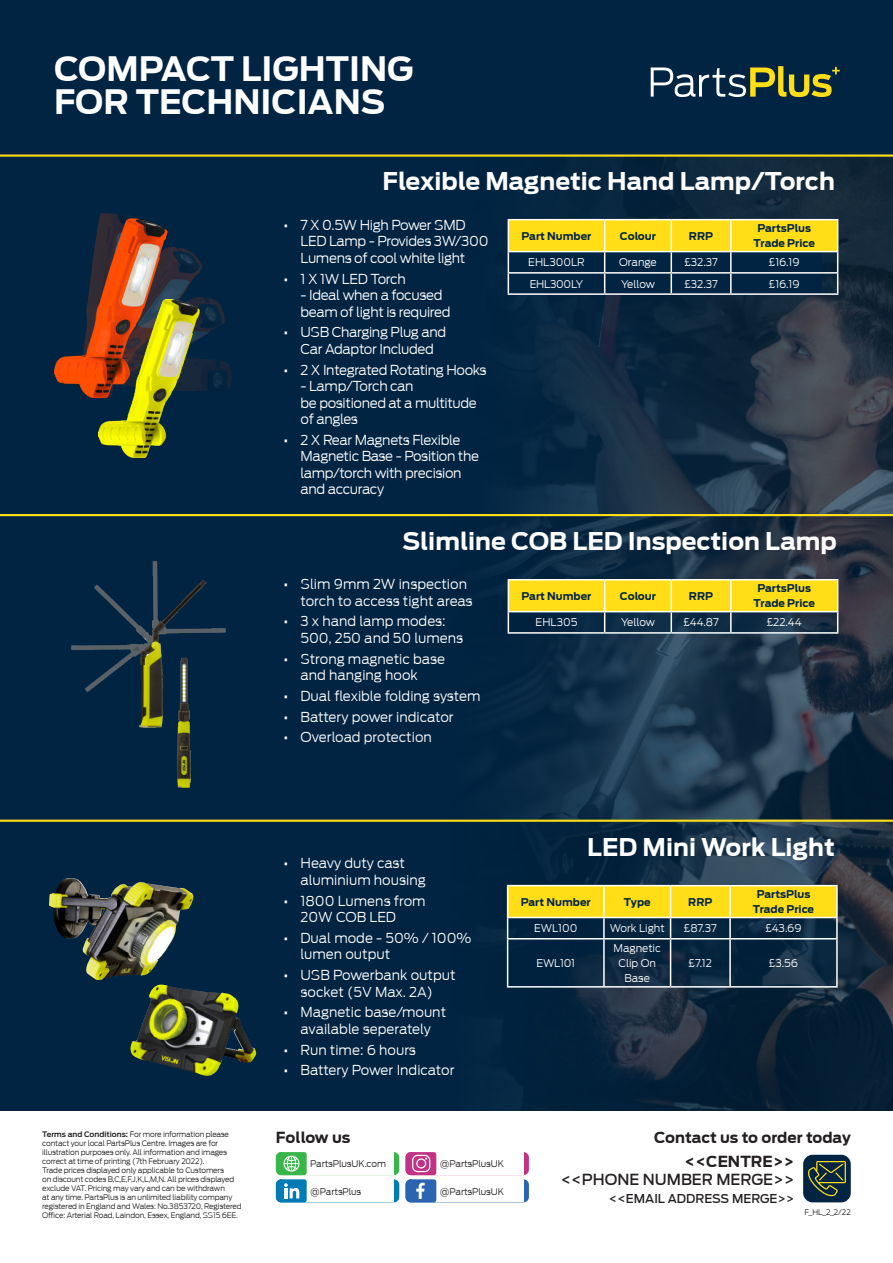
<style>
.page{position:relative;width:893px;height:1263px;background:#fff}
.page>*{position:absolute;margin:0;border:0;box-sizing:border-box;transform-origin:0 0}
.t1{font:700 33px/33px "Ford Antenna";color:#fff}
.t2{font:700 24px "Ford Antenna";color:#fff}
.t3{font:700 15px "Ford Antenna";color:#231f20}
.t4{font:500 15px "Ford Antenna";color:#231f20}
.t5{font:300 13.5px/16.5px "Ford Antenna";color:#fff}
.t6{font:300 13.5px/16.5px "Ford Antenna";letter-spacing:-.02em;color:#fff}
.t7{font:500 12px "Ford Antenna";color:#231f20}
.t8{font:300 10.5px/15px "Ford Antenna";color:#fff;text-align:center}
.t9{font:700 10.5px "Ford Antenna";color:#002442}
.t10{font:300 10.5px "Ford Antenna";letter-spacing:-.025em;color:#fff}
.t11{font:300 9px "Ford Antenna";letter-spacing:-.01em;color:#231f20}
.t12{font:300 7.5px/9px "Ford Antenna";letter-spacing:-.02em;color:#231f20}
.s1{font-weight:500}
.s2{font-weight:600}
</style>
<div class="page">
<div style="left:0;top:0;width:893px;height:1111px;background:#002442"></div>
<img style="left:446px;top:516px;width:447px;height:595px">
<img style="left:508px;top:157px;width:385px;height:357px">
<hr style="left:0;top:154px;width:893px;height:3px;background:#ffdd17">
<img style="left:54px;top:213px;width:178px;height:184px">
<img style="left:99px;top:300px;width:100px;height:158px">
<hr style="left:508px;top:219px;width:97px;height:1px;background:#fff">
<hr style="left:605px;top:219px;width:66px;height:1px;background:#fff">
<hr style="left:671px;top:219px;width:60px;height:1px;background:#fff">
<hr style="left:731px;top:219px;width:107px;height:1px;background:#fff">
<svg style="left:508px;top:220px;width:330px;height:73px"></svg>
<hr style="left:508px;top:293px;width:97px;height:2px;background:#fff">
<hr style="left:605px;top:293px;width:66px;height:2px;background:#fff">
<hr style="left:671px;top:293px;width:60px;height:2px;background:#fff">
<hr style="left:731px;top:293px;width:107px;height:2px;background:#fff">
<hr style="left:508px;top:579px;width:97px;height:1px;background:#fff">
<hr style="left:605px;top:579px;width:66px;height:1px;background:#fff">
<hr style="left:671px;top:579px;width:60px;height:1px;background:#fff">
<hr style="left:731px;top:579px;width:107px;height:1px;background:#fff">
<svg style="left:508px;top:580px;width:330px;height:52px"></svg>
<hr style="left:508px;top:632px;width:97px;height:2px;background:#fff">
<hr style="left:605px;top:632px;width:66px;height:2px;background:#fff">
<hr style="left:671px;top:632px;width:60px;height:2px;background:#fff">
<hr style="left:731px;top:632px;width:107px;height:2px;background:#fff">
<svg style="left:508px;top:939px;width:328px;height:47px"></svg>
<hr style="left:507px;top:885px;width:97px;height:1px;background:#fff">
<hr style="left:604px;top:885px;width:67px;height:1px;background:#fff">
<hr style="left:671px;top:885px;width:59px;height:1px;background:#fff">
<hr style="left:730px;top:885px;width:108px;height:1px;background:#fff">
<hr style="left:836px;top:886px;width:2px;height:31px;background:#fff">
<svg style="left:507px;top:886px;width:330px;height:52px"></svg>
<hr style="left:730px;top:917px;width:108px;height:1px;background:#fff">
<hr style="left:729px;top:918px;width:2px;height:20px;background:#fff">
<hr style="left:836px;top:918px;width:2px;height:20px;background:#fff">
<hr style="left:507px;top:938px;width:97px;height:1px;background:#fff">
<hr style="left:507px;top:939px;width:1px;height:47px;background:#fff">
<hr style="left:604px;top:938px;width:67px;height:1px;background:#fff">
<hr style="left:603px;top:939px;width:2px;height:47px;background:#fff">
<hr style="left:671px;top:938px;width:59px;height:1px;background:#fff">
<hr style="left:670px;top:939px;width:1px;height:47px;background:#fff">
<hr style="left:730px;top:938px;width:108px;height:1px;background:#fff">
<hr style="left:729px;top:939px;width:2px;height:47px;background:#fff">
<hr style="left:836px;top:939px;width:2px;height:47px;background:#fff">
<hr style="left:507px;top:986px;width:97px;height:1px;background:#fff">
<hr style="left:604px;top:986px;width:67px;height:1px;background:#fff">
<hr style="left:671px;top:986px;width:59px;height:1px;background:#fff">
<hr style="left:730px;top:986px;width:108px;height:1px;background:#fff">
<img style="left:49px;top:878px;width:144px;height:102px">
<img style="left:130px;top:984px;width:126px;height:92px">
<img style="left:71px;top:561px;width:155px;height:167px">
<img style="left:172px;top:655px;width:21px;height:132px">
<svg style="left:651px;top:66px;width:189px;height:31px"></svg>
<hr style="left:0;top:820px;width:893px;height:2px;background:#ffdd17">
<hr style="left:0;top:514px;width:893px;height:2px;background:#ffdd17">
<div style="left:803px;top:1155px;width:48px;height:47px;background:#002442;border-radius:10px"></div>
<svg style="left:808px;top:1161px;width:38px;height:35px"></svg>
<svg style="left:405px;top:1152px;width:124px;height:50px"></svg>
<svg style="left:276px;top:1152px;width:123px;height:50px"></svg>
<p class="t1" style="left:54px;top:53px;width:361px">COMPACT LIGHTING<br>FOR TECHNICIANS</p>
<p class="t2" style="left:382px;top:167px;width:454px">Flexible Magnetic Hand Lamp/Torch</p>
<p class="t6" style="left:300px;top:217px;width:190px;text-indent:-17px"><span class="s1">•</span> 7 X 0.5W High Power SMD<br>LED Lamp - Provides 3W/300<br>Lumens of cool white light</p>
<p class="t6" style="left:283px;top:270px;width:124px"><span class="s1">•</span> 1 X 1W LED Torch</p>
<p class="t6" style="left:300px;top:287px;width:151px">- Ideal when a focused beam of light is required</p>
<p class="t6" style="left:283px;top:324px;width:164px;text-align:center"><span class="s1">•</span> USB Charging Plug and<br>Car Adaptor Included</p>
<p class="t6" style="left:283px;top:361px;width:205px"><span class="s1">•</span> 2 X Integrated Rotating Hooks</p>
<p class="t6" style="left:300px;top:378px;width:178px">- Lamp/Torch can<br>be positioned at a multitude of angles</p>
<p class="t6" style="left:300px;top:432px;width:180px;text-indent:-17px"><span class="s1">•</span> 2 X Rear Magnets Flexible<br>Magnetic Base - Position the lamp/torch with precision and accuracy</p>
<p class="t9" style="left:522px;top:230px;width:71px">Part Number</p>
<p class="t9" style="left:620px;top:230px;width:38px">Colour</p>
<p class="t9" style="left:689px;top:230px;width:26px">RRP</p>
<p class="t9" style="left:757px;top:222px;width:55px">PartsPlus</p>
<p class="t9" style="left:754px;top:237px;width:63px">Trade Price</p>
<p class="t8" style="left:528px;top:255px;width:58px">EHL300LR</p>
<p class="t8" style="left:619px;top:255px;width:39px">Orange</p>
<p class="t8" style="left:684px;top:255px;width:35px">£32.37</p>
<p class="t8" style="left:769px;top:255px;width:32px">£16.19</p>
<p class="t10" style="left:530px;top:278px;width:55px">EHL300LY</p>
<p class="t8" style="left:621px;top:276px;width:35px">Yellow</p>
<p class="t8" style="left:684px;top:276px;width:35px">£32.37</p>
<p class="t8" style="left:769px;top:276px;width:32px">£16.19</p>
<p class="t2" style="left:402px;top:527px;width:436px">Slimline COB LED Inspection Lamp</p>
<p class="t5" style="left:300px;top:576px;width:174px;text-indent:-17px"><span class="s1">•</span> Slim 9mm 2W inspection torch to access tight areas</p>
<p class="t5" style="left:300px;top:613px;width:164px;text-indent:-17px"><span class="s1">•</span> 3 x hand lamp modes:<br>500, 250 and 50 lumens</p>
<p class="t5" style="left:300px;top:650px;width:146px;text-indent:-17px"><span class="s1">•</span> Strong magnetic base and hanging hook</p>
<p class="t5" style="left:283px;top:688px;width:199px"><span class="s1">•</span> Dual flexible folding system</p>
<p class="t5" style="left:283px;top:708px;width:172px"><span class="s1">•</span> Battery power indicator</p>
<p class="t5" style="left:283px;top:729px;width:150px"><span class="s1">•</span> Overload protection</p>
<p class="t9" style="left:522px;top:590px;width:71px">Part Number</p>
<p class="t9" style="left:620px;top:590px;width:38px">Colour</p>
<p class="t9" style="left:689px;top:590px;width:26px">RRP</p>
<p class="t9" style="left:757px;top:582px;width:55px">PartsPlus</p>
<p class="t9" style="left:754px;top:597px;width:63px">Trade Price</p>
<p class="t8" style="left:536px;top:615px;width:43px">EHL305</p>
<p class="t8" style="left:621px;top:615px;width:35px">Yellow</p>
<p class="t8" style="left:683px;top:615px;width:37px">£44.87</p>
<p class="t8" style="left:767px;top:615px;width:36px">£22.44</p>
<p class="t12" style="left:42px;top:1130px;width:201px"><span class="s2">Terms and Conditions:</span> For more information please contact your local PartsPlus Centre. Images are for illustration purposes only. All information and images correct at time of printing (7th February 2022).<br>Trade prices displayed only applicable to Customers<br>on discount codes B,C,E,F,J,K,L,M,N. All prices displayed exclude VAT. Pricing may vary and can be withdrawn<br>at any time. PartsPlus is an unlimited liability company registered in England and Wales: No.3853720, Registered Office: Arterial Road, Laindon, Essex, England, SS15 6EE.</p>
<p class="t5" style="left:300px;top:855px;width:127px;text-indent:-17px"><span class="s1">•</span> Heavy duty cast aluminium housing</p>
<p class="t5" style="left:300px;top:892px;width:127px;text-indent:-17px"><span class="s1">•</span> 1800 Lumens from<br>20W COB LED</p>
<p class="t5" style="left:300px;top:930px;width:173px;text-indent:-17px"><span class="s1">•</span> Dual mode - 50% / 100% lumen output</p>
<p class="t5" style="left:283px;top:967px;width:173px;text-align:center"><span class="s1">•</span> USB Powerbank output socket (5V Max. 2A)</p>
<p class="t5" style="left:283px;top:1004px;width:164px;text-align:center"><span class="s1">•</span> Magnetic base/mount available seperately</p>
<p class="t5" style="left:283px;top:1041px;width:134px"><span class="s1">•</span> Run time: 6 hours</p>
<p class="t6" style="left:283px;top:1062px;width:173px"><span class="s1">•</span> Battery Power Indicator</p>
<p class="t2" style="left:587px;top:832px;width:249px">LED Mini Work Light</p>
<p class="t9" style="left:521px;top:896px;width:71px">Part Number</p>
<p class="t9" style="left:624px;top:896px;width:28px">Type</p>
<p class="t9" style="left:688px;top:896px;width:26px">RRP</p>
<p class="t9" style="left:757px;top:888px;width:55px">PartsPlus</p>
<p class="t9" style="left:753px;top:903px;width:63px">Trade Price</p>
<p class="t8" style="left:534px;top:921px;width:45px">EWL100</p>
<p class="t8" style="left:610px;top:921px;width:56px">Work Light</p>
<p class="t8" style="left:684px;top:921px;width:34px">£87.37</p>
<p class="t8" style="left:765px;top:921px;width:38px">£43.69</p>
<p class="t8" style="left:537px;top:956px;width:40px">EWL101</p>
<p class="t8" style="left:613px;top:941px;width:49px">Magnetic<br>Clip On<br>Base</p>
<p class="t8" style="left:689px;top:956px;width:25px">£7.12</p>
<p class="t8" style="left:769px;top:956px;width:31px">£3.56</p>
<p class="t3" style="left:276px;top:1129px;width:76px">Follow us</p>
<p class="t11" style="left:310px;top:1159px;width:77px">PartsPlusUK.com</p>
<p class="t11" style="left:440px;top:1159px;width:66px">@PartsPlusUK</p>
<p class="t11" style="left:310px;top:1186px;width:53px">@PartsPlus</p>
<p class="t11" style="left:440px;top:1186px;width:66px">@PartsPlusUK</p>
<p class="t3" style="left:654px;top:1129px;width:198px">Contact us to order today</p>
<p class="t3" style="left:685px;top:1152px;width:111px">&lt;&lt;CENTRE&gt;&gt;</p>
<p class="t4" style="left:561px;top:1170px;width:235px">&lt;&lt;PHONE NUMBER MERGE&gt;&gt;</p>
<p class="t7" style="left:609px;top:1191px;width:187px">&lt;&lt;EMAIL ADDRESS MERGE&gt;&gt;</p>
<p class="t12" style="left:804px;top:1207px;width:48px">F_HL_2_2/22</p>
</div>
